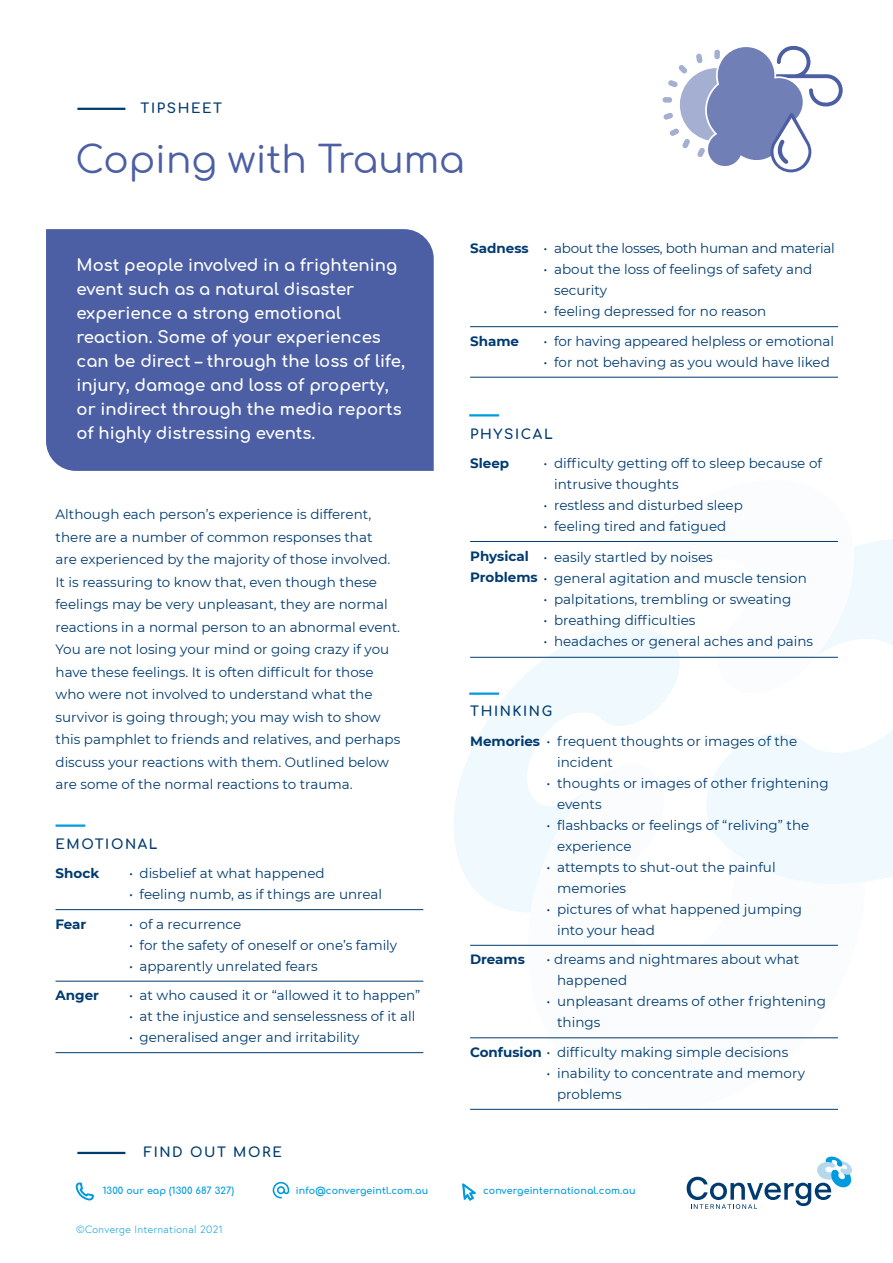
<style>
.page{position:relative;width:893px;height:1263px;background:#fff}
.page>*{position:absolute;margin:0;border:0;box-sizing:border-box;transform-origin:0 0}
.H2_-_Title{font:37.5px "Comfortaa";color:#4c5fa4}
.Opening_Paragraph_an{font:700 16.5px/24px "Comfortaa";color:#fff}
.t1{font:13.5px/22.5px "Montserrat";color:#003b70}
.t2{font:700 13.5px/21px "Montserrat";color:#003b70}
.H1_-_Category{font:700 13.5px "Comfortaa";letter-spacing:.12em;color:#003b70}
.t3{font:13.5px "Montserrat";letter-spacing:-.02em;color:#003b70}
.t4{font:300 10.5px "Europa";letter-spacing:.04em;color:#009bde}
.t5{font:700 9.6px "Comfortaa";letter-spacing:.01em;color:#009bde}
.s1{font-weight:700}
</style>
<div class="page">
<svg style="left:687px;top:1156px;width:165px;height:53px"></svg>
<hr style="left:77px;top:1152px;width:48px;height:2px;background:#003b70">
<svg style="left:273px;top:1182px;width:16px;height:16px"></svg>
<svg style="left:76px;top:1183px;width:18px;height:17px"></svg>
<svg style="left:462px;top:1184px;width:13px;height:16px"></svg>
<hr style="left:77px;top:108px;width:48px;height:2px;background:#003b70">
<hr style="left:56px;top:824px;width:29px;height:3px;background:#009bde">
<hr style="left:469px;top:414px;width:30px;height:2px;background:#009bde">
<svg style="left:454px;top:636px;width:212px;height:274px;fill:#f0f9fd"></svg>
<svg style="left:512px;top:759px;width:326px;height:350px"></svg>
<svg style="left:701px;top:539px;width:192px;height:350px;fill:#f0f9fd"></svg>
<svg style="left:585px;top:539px;width:270px;height:159px"></svg>
<svg style="left:662px;top:46px;width:181px;height:126px"></svg>
<div style="left:46px;top:229px;width:388px;height:242px;background:#4c5fa4"></div>
<hr style="left:56px;top:909px;width:367px;height:1px;background:#003b70">
<hr style="left:56px;top:981px;width:367px;height:1px;background:#003b70">
<hr style="left:56px;top:1052px;width:367px;height:1px;background:#003b70">
<hr style="left:470px;top:326px;width:368px;height:1px;background:#003b70">
<hr style="left:470px;top:377px;width:368px;height:1px;background:#003b70">
<hr style="left:470px;top:541px;width:368px;height:1px;background:#003b70">
<hr style="left:470px;top:657px;width:368px;height:1px;background:#003b70">
<hr style="left:470px;top:945px;width:368px;height:1px;background:#003b70">
<hr style="left:470px;top:1037px;width:368px;height:1px;background:#003b70">
<hr style="left:470px;top:1109px;width:368px;height:1px;background:#003b70">
<h1 class="H1_-_Category" style="left:141px;top:95px;width:83px">TIPSHEET</h1>
<h2 class="H2_-_Title" style="left:76px;top:125px;width:391px">Coping with Trauma</h2>
<p class="Opening_Paragraph_an" style="left:77px;top:251px;width:330px">Most people involved in a frightening event such as a natural disaster experience a strong emotional reaction. Some of your experiences can be direct – through the loss of life, injury, damage and loss of property, or indirect through the media reports of highly distressing events.</p>
<p class="t1" style="left:56px;top:503px;width:346px">Although each person’s experience is different, there are a number of common responses that<br>are experienced by the majority of those involved.<br>It is reassuring to know that, even though these feelings may be very unpleasant, they are normal reactions in a normal person to an abnormal event.<br>You are not losing your mind or going crazy if you have these feelings. It is often difficult for those who were not involved to understand what the survivor is going through; you may wish to show this pamphlet to friends and relatives, and perhaps discuss your reactions with them. Outlined below are some of the normal reactions to trauma.</p>
<p class="H1_-_Category" style="left:56px;top:831px;width:104px">EMOTIONAL</p>
<p class="t2" style="left:56px;top:862px;width:45px">Shock</p>
<p class="t1" style="left:129px;top:862px;width:197px">• disbelief at what happened</p>
<p class="t1" style="left:129px;top:883px;width:254px">• feeling numb, as if things are unreal</p>
<p class="t2" style="left:56px;top:913px;width:32px">Fear</p>
<p class="t1" style="left:129px;top:912px;width:114px">• of a recurrence</p>
<p class="t1" style="left:129px;top:933px;width:270px">• for the safety of oneself or one’s family</p>
<p class="t1" style="left:129px;top:954px;width:190px">• apparently unrelated fears</p>
<p class="t2" style="left:56px;top:984px;width:45px">Anger</p>
<p class="t1" style="left:129px;top:984px;width:293px">• at who caused it or “allowed it to happen”</p>
<p class="t1" style="left:129px;top:1005px;width:288px">• at the injustice and senselessness of it all</p>
<p class="t1" style="left:129px;top:1026px;width:232px">• generalised anger and irritability</p>
<p class="H1_-_Category" style="left:144px;top:1139px;width:140px">FIND OUT MORE</p>
<p class="t3" style="left:470px;top:239px;width:366px"><span class="s1">Sadness</span> • about the losses, both human and material</p>
<p class="t1" style="left:554px;top:258px;width:260px;line-height:21px;text-indent:-11px">• about the loss of feelings of safety and security</p>
<p class="t1" style="left:544px;top:300px;width:224px">• feeling depressed for no reason</p>
<p class="t2" style="left:470px;top:330px;width:51px">Shame</p>
<p class="t1" style="left:544px;top:329px;width:292px">• for having appeared helpless or emotional</p>
<p class="t1" style="left:544px;top:350px;width:288px">• for not behaving as you would have liked</p>
<p class="H1_-_Category" style="left:470px;top:421px;width:84px">PHYSICAL</p>
<p class="t2" style="left:470px;top:452px;width:41px">Sleep</p>
<p class="t1" style="left:554px;top:452px;width:269px;line-height:21px;text-indent:-11px">• difficulty getting off to sleep because of intrusive thoughts</p>
<p class="t1" style="left:544px;top:493px;width:201px">• restless and disturbed sleep</p>
<p class="t1" style="left:544px;top:514px;width:184px">• feeling tired and fatigued</p>
<p class="t2" style="left:470px;top:545px;width:69px">Physical<br>Problems</p>
<p class="t1" style="left:544px;top:545px;width:171px">• easily startled by noises</p>
<p class="t1" style="left:544px;top:566px;width:265px">• general agitation and muscle tension</p>
<p class="t1" style="left:544px;top:587px;width:249px">• palpitations, trembling or sweating</p>
<p class="t1" style="left:544px;top:608px;width:153px">• breathing difficulties</p>
<p class="t1" style="left:544px;top:629px;width:271px">• headaches or general aches and pains</p>
<p class="H1_-_Category" style="left:470px;top:699px;width:84px">THINKING</p>
<p class="t1" style="left:557px;top:730px;width:242px;line-height:21px;text-indent:-87px"><span class="s1">Memories</span> • frequent thoughts or images of the incident</p>
<p class="t1" style="left:557px;top:772px;width:273px;line-height:21px;text-indent:-10px">• thoughts or images of other frightening events</p>
<p class="t1" style="left:557px;top:814px;width:254px;line-height:21px;text-indent:-10px">• flashbacks or feelings of “reliving” the experience</p>
<p class="t1" style="left:557px;top:856px;width:220px;line-height:21px;text-indent:-10px">• attempts to shut-out the painful memories</p>
<p class="t1" style="left:557px;top:898px;width:247px;line-height:21px;text-indent:-11px">• pictures of what happened jumping into your head</p>
<p class="t2" style="left:470px;top:948px;width:56px">Dreams</p>
<p class="t1" style="left:557px;top:949px;width:244px;line-height:21px;text-indent:-10px">• dreams and nightmares about what happened</p>
<p class="t1" style="left:557px;top:991px;width:270px;line-height:21px;text-indent:-10px">• unpleasant dreams of other frightening things</p>
<p class="t1" style="left:470px;top:1040px;width:320px"><span class="s1">Confusion</span> • difficulty making simple decisions</p>
<p class="t1" style="left:557px;top:1062px;width:249px;line-height:21px;text-indent:-10px">• inability to concentrate and memory problems</p>
<p class="t5" style="left:103px;top:1182px;width:133px">1300 our eap (1300 687 327)</p>
<p class="t5" style="left:296px;top:1182px;width:134px">info@convergeintl.com.au</p>
<p class="t5" style="left:483px;top:1182px;width:154px">convergeinternational.com.au</p>
<p class="t4" style="left:76px;top:1223px;width:148px">©Converge International 2021</p>
</div>
